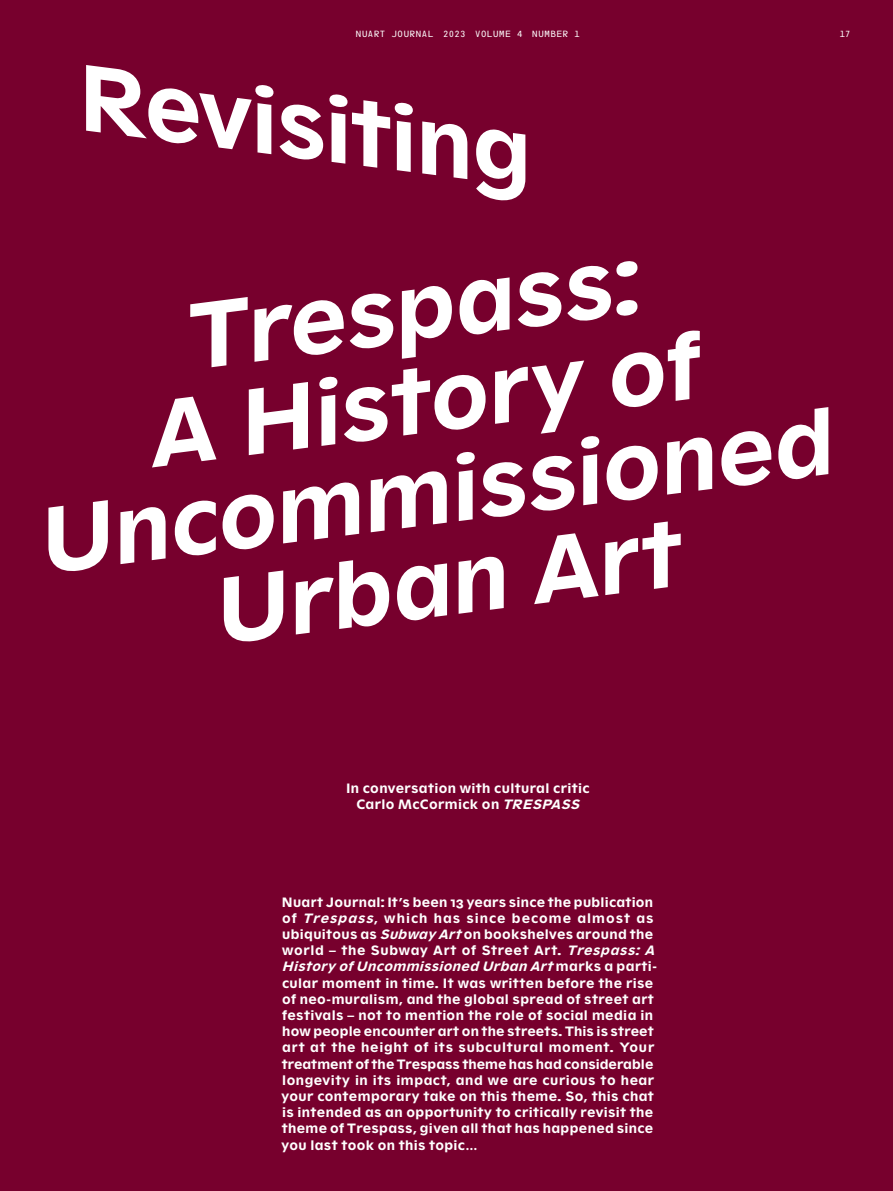
<style>
.page{position:relative;width:893px;height:1191px;background:#77002d}
.page>*{position:absolute;margin:0;border:0;box-sizing:border-box;transform-origin:0 0}
.t1{font:800 93px/91.9px "SB Spartan 3 4";color:#fff;text-align:center}
.t2{font:800 13.5px/16.2px "SB Spartan 3 4";letter-spacing:.03em;color:#fff;text-align:center}
.t3{font:9px "SB Spartan Mono 1.6";letter-spacing:.07em;color:#fff}
.s1{font-style:italic}
</style>
<div class="page">
<p class="t3" style="left:356px;top:28px;width:225px">NUART JOURNAL 2023 VOLUME 4 NUMBER 1</p>
<p class="t3" style="left:840px;top:28px;width:12px">17</p>
<h1 class="t1" style="left:88px;top:52px;width:457px;rotate:7deg">Revisiting</h1>
<h1 class="t1" style="left:9px;top:311px;width:801px;rotate:-7deg">Trespass:<br>A History of<br>Uncommissioned<br>Urban Art</h1>
<p class="t2" style="left:346px;top:780px;width:245px">In conversation with cultural critic<br>Carlo McCormick on <span class="s1">TRESPASS</span></p>
<p class="t2" style="left:282px;top:893px;width:378px;text-align:left">Nuart Journal: It’s been 13 years since the publication of <span class="s1">Trespass</span>, which has since become almost as ubiquitous as <span class="s1">Subway Art</span>on bookshelves around the world – the Subway Art of Street Art. <span class="s1">Trespass: A History ofUncommissioned Urban Art</span>m a r k s a p a r t i - cular moment in time. It was written before the rise of neo-muralism, and the global spread of street art festivals – not to mention the role of social media in how people encounter art on the streets. This is street art at the height of its subcultural moment. Your treatment of the Trespass theme has had considerable longevity in its impact, and we are curious to hear your contemporary take on this theme. So, this chat is intended as an opportunity to critically revisit the theme of Trespass, given all that has happened since you last took on this topic…</p>
</div>
